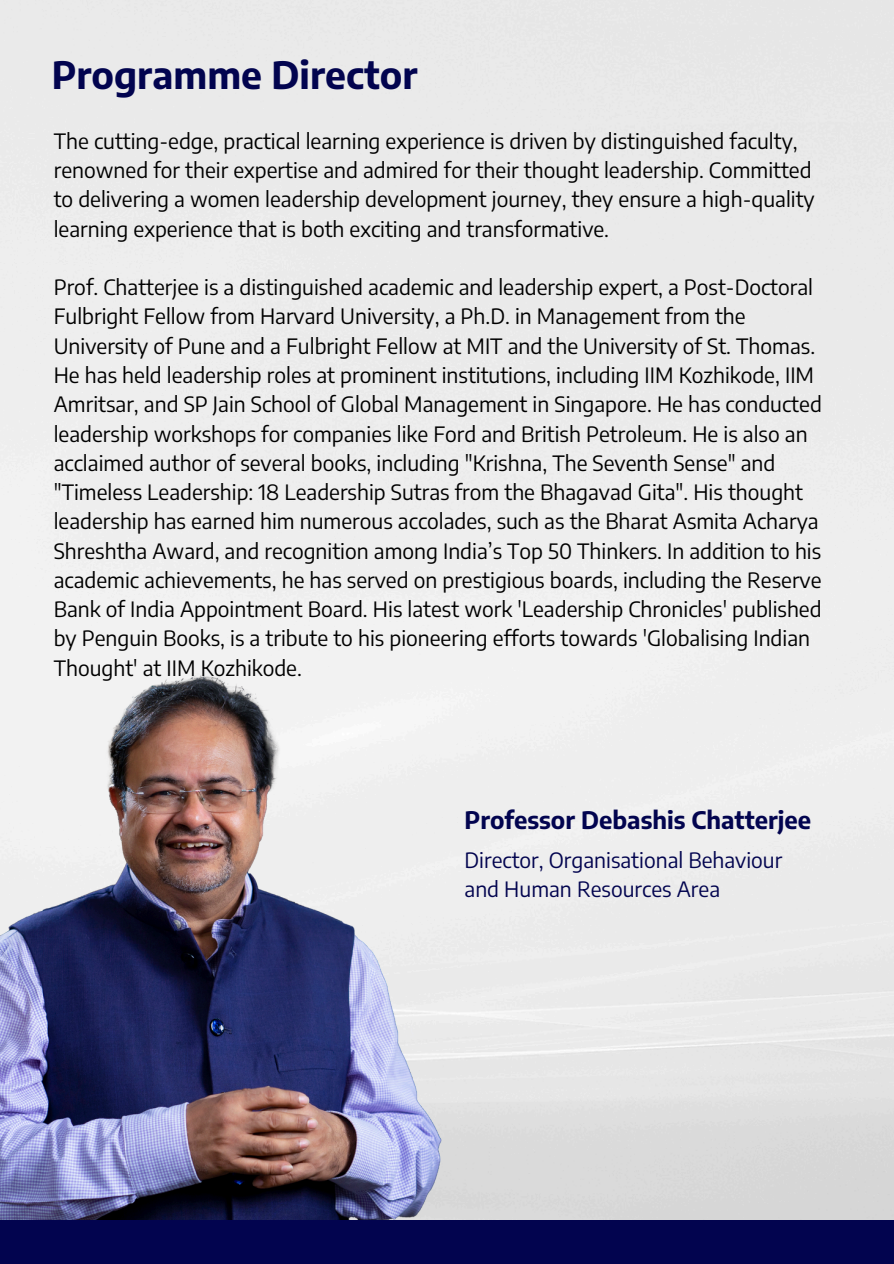
<style>
.page{position:relative;width:894px;height:1264px;background:#fff}
.page>*{position:absolute;margin:0;border:0;box-sizing:border-box;transform-origin:0 0}
.t1{font:700 37.5px "Encode Sans";color:#02044f}
.t2{font:700 24px "Encode Sans";color:#02044f}
.t3{font:21px/29.2px "Encode Sans";color:#000}
.t4{font:21px "Encode Sans";color:#02044f}
</style>
<div class="page">
<img style="left:0;top:664px;width:445px;height:555px">
<div style="left:0;top:1219px;width:893px;height:44px;background:#02044f"></div>
<h1 class="t1" style="left:52px;top:50px;width:367px">Programme Director</h1>
<p class="t3" style="left:54px;top:126px;width:762px">The cutting-edge, practical learning experience is driven by distinguished faculty, renowned for their expertise and admired for their thought leadership. Committed to delivering a women leadership development journey, they ensure a high-quality learning experience that is both exciting and transformative.</p>
<p class="t3" style="left:54px;top:272px;width:769px">Prof. Chatterjee is a distinguished academic and leadership expert, a Post-Doctoral Fulbright Fellow from Harvard University, a Ph.D. in Management from the University of Pune and a Fulbright Fellow at MIT and the University of St. Thomas.<br>He has held leadership roles at prominent institutions, including IIM Kozhikode, IIM Amritsar, and SP Jain School of Global Management in Singapore. He has conducted leadership workshops for companies like Ford and British Petroleum. He is also an acclaimed author of several books, including "Krishna, The Seventh Sense" and "Timeless Leadership: 18 Leadership Sutras from the Bhagavad Gita". His thought leadership has earned him numerous accolades, such as the Bharat Asmita Acharya Shreshtha Award, and recognition among India’s Top 50 Thinkers. In addition to his academic achievements, he has served on prestigious boards, including the Reserve Bank of India Appointment Board. His latest work 'Leadership Chronicles' published by Penguin Books, is a tribute to his pioneering efforts towards 'Globalising Indian Thought' at IIM Kozhikode.</p>
<p class="t2" style="left:464px;top:804px;width:348px">Professor Debashis Chatterjee</p>
<h2 class="t4" style="left:464px;top:846px;width:319px">Director, Organisational Behaviour</h2>
<p class="t4" style="left:464px;top:875px;width:257px">and Human Resources Area</p>
</div>
